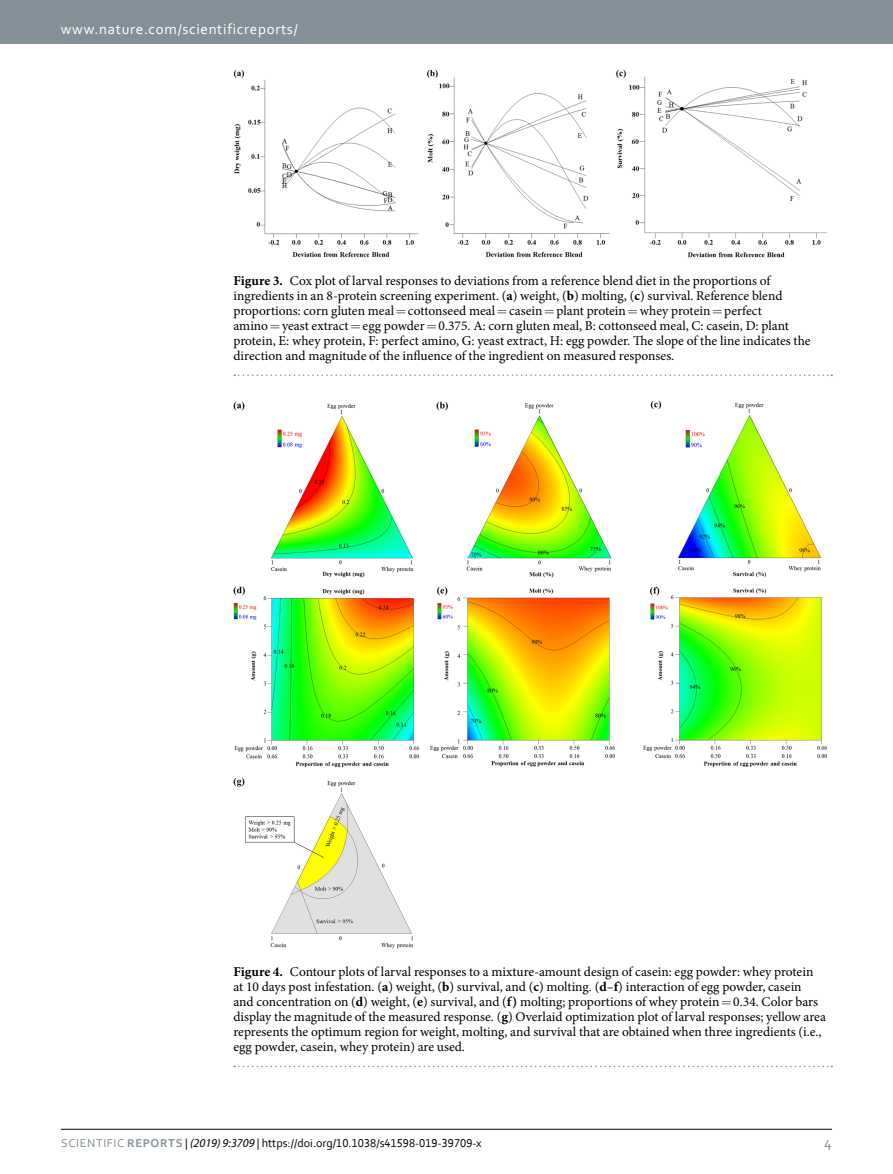
<style>
.page{position:relative;width:893px;height:1174px;background:#fff}
.page>*{position:absolute;margin:0;border:0;box-sizing:border-box;transform-origin:0 0}
.t1{font:15px "Corbel 2";letter-spacing:.045em;color:#fff}
.t2{font:15px "Corbel 2";color:#839097}
.t3{font:13.5px/15px "Minion Pro";color:#000}
.t4{font:12px "Corbel";color:#000}
.s1{font-weight:700}
.s2{font-family:"Corbel 2";color:#839097}
.s3{font-family:"Corbel Bold 2";color:#839097}
.s4{font-family:"Corbel 2"}
.s5{font-family:"Myriad Pro";font-style:italic}
</style>
<div class="page">
<hr style="left:61px;top:1129px;width:771px;height:1px;background:#000">
<div style="left:0;top:0;width:893px;height:43px;background:#839097"></div>
<img style="left:233px;top:70px;width:594px;height:187px">
<svg style="left:234px;top:374px;width:598px;height:2px"></svg>
<img style="left:233px;top:401px;width:594px;height:547px">
<svg style="left:234px;top:1065px;width:598px;height:2px"></svg>
<p class="t1" style="left:61px;top:19px;width:238px">www.nature.com/scientificreports/</p>
<p class="t3" style="left:233px;top:273px;width:579px"><span class="s1">Figure 3.</span> Cox plot of larval responses to deviations from a reference blend diet in the proportions of ingredients in an 8-protein screening experiment. (<span class="s1">a</span>) weight, (<span class="s1">b</span>) molting, (<span class="s1">c</span>) survival. Reference blend proportions: corn gluten meal cottonseed meal casein plant protein whey protein perfect<br>amino yeast extract egg powder 0.375. A: corn gluten meal, B: cottonseed meal, C: casein, D: plant protein, E: whey protein, F: perfect amino, G: yeast extract, H: egg powder. The slope of the line indicates the direction and magnitude of the influence of the ingredient on measured responses.</p>
<p class="t3" style="left:233px;top:964px;width:594px"><span class="s1">Figure 4.</span> Contour plots of larval responses to a mixture-amount design of casein: egg powder: whey protein at 10 days post infestation. (<span class="s1">a</span>) weight, (<span class="s1">b</span>) survival, and (<span class="s1">c</span>) molting. (<span class="s1">d</span>–<span class="s1">f</span>) interaction of egg powder, casein<br>and concentration on (<span class="s1">d</span>) weight, (<span class="s1">e</span>) survival, and (<span class="s1">f)</span> molting; proportions of whey protein 0.34. Color bars display the magnitude of the measured response. (<span class="s1">g</span>) Overlaid optimization plot of larval responses; yellow area represents the optimum region for weight, molting, and survival that are obtained when three ingredients (i.e., egg powder, casein, whey protein) are used.</p>
<p class="t4" style="left:61px;top:1135px;width:422px"><span class="s2">Scientific</span> <span class="s3">REPORTS</span> <span class="s4">|</span> <span class="s5">(2019) 9:3709</span> <span class="s4">|</span> https://doi.org/10.1038/s41598-019-39709-x</p>
<p class="t2" style="left:824px;top:1132px;width:9px">4</p>
</div>
